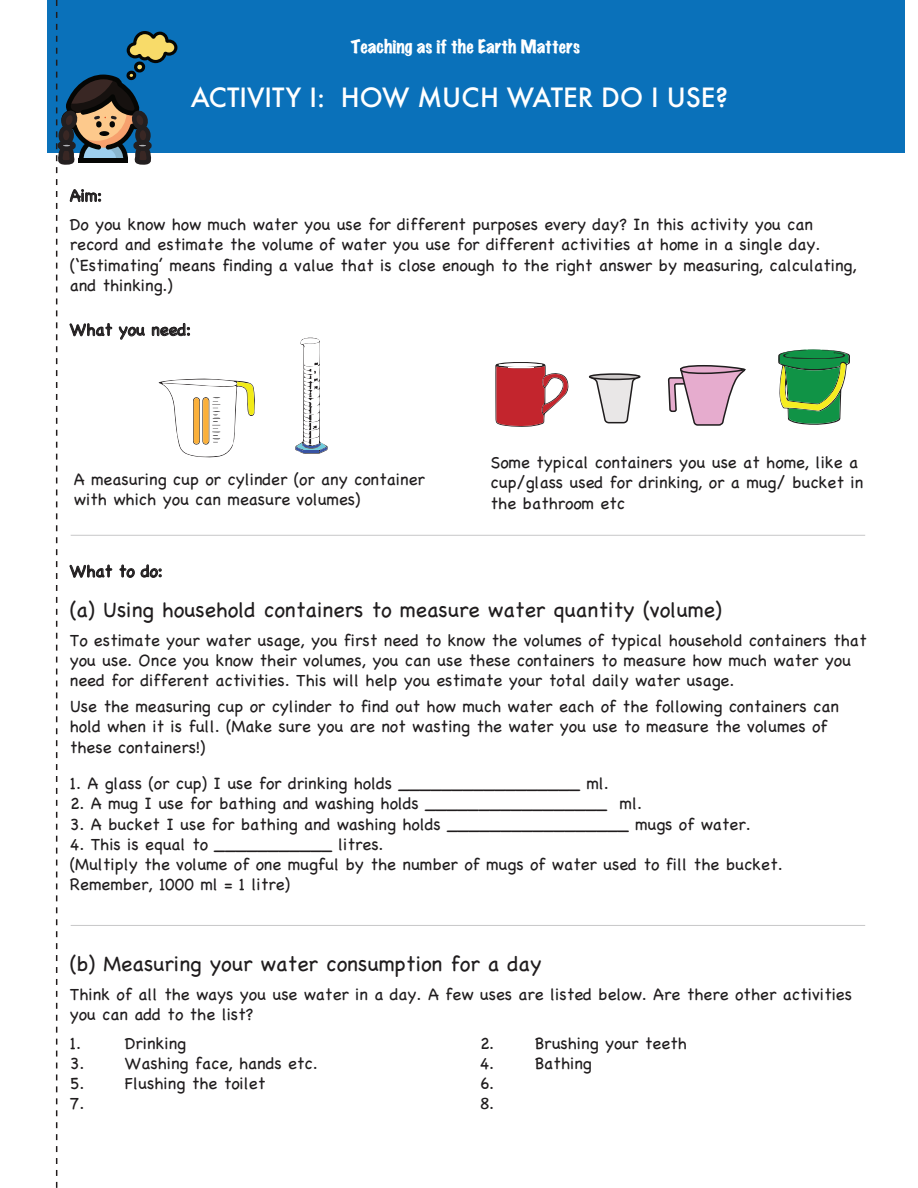
<style>
.page{position:relative;width:918px;height:1188px;background:#fff}
.page>*{position:absolute;margin:0;border:0;box-sizing:border-box;transform-origin:0 0}
.t1{font:500 25.8px "Futura";color:#fff}
.t2{font:21.45px "Chalkboard";color:#201d1e}
.t3{font:16.8px/20.2px "Chalkboard";color:#201d1e}
.t4{font:expanded 16.8px "Marker Felt";color:#fff}
</style>
<div class="page">
<div style="left:47px;top:0;width:858px;height:152px;background:#0a71ba"></div>
<hr style="left:71px;top:925px;width:794px;height:1px;background:#c7c7c8">
<svg style="left:295px;top:337px;width:33px;height:117px"></svg>
<svg style="left:778px;top:349px;width:72px;height:76px"></svg>
<svg style="left:495px;top:362px;width:74px;height:65px"></svg>
<hr style="left:71px;top:535px;width:794px;height:1px;background:#c7c7c8">
<svg style="left:588px;top:374px;width:53px;height:50px"></svg>
<div style="left:590px;top:374px;width:50px;height:5px;background:#cdc9c9;border-radius:50%"></div>
<div style="left:589px;top:373px;width:52px;height:7px;border:2px solid #201d1e;border-radius:50%"></div>
<svg style="left:667px;top:365px;width:79px;height:61px"></svg>
<svg style="left:54px;top:0;width:201px;height:1188px"></svg>
<p class="t4" style="left:351px;top:38px;width:231px">Teaching as if the Earth Matters</p>
<h1 class="t1" style="left:191px;top:80px;width:539px">ACTIVITY I: HOW MUCH WATER DO I USE?</h1>
<p class="t3" style="left:70px;top:181px;width:745px;line-height:28.8px">Aim:<br>Do you know how much water you use for different purposes every day? In this activity you can</p>
<p class="t3" style="left:70px;top:234px;width:789px">record and estimate the volume of water you use for different activities at home in a single day. (‘Estimating’ means finding a value that is close enough to the right answer by measuring, calculating, and thinking.)</p>
<p class="t3" style="left:70px;top:319px;width:123px">What you need:</p>
<p class="t3" style="left:74px;top:469px;width:353px">A measuring cup or cylinder (or any container with which you can measure volumes)</p>
<p class="t3" style="left:491px;top:452px;width:374px">Some typical containers you use at home, like a cup/glass used for drinking, or a mug/ bucket in the bathroom etc</p>
<p class="t3" style="left:70px;top:561px;width:94px">What to do:</p>
<p class="t2" style="left:70px;top:596px;width:653px">(a) Using household containers to measure water quantity (volume)</p>
<p class="t3" style="left:70px;top:630px;width:798px">To estimate your water usage, you first need to know the volumes of typical household containers that you use. Once you know their volumes, you can use these containers to measure how much water you need for different activities. This will help you estimate your total daily water usage.</p>
<p class="t3" style="left:70px;top:696px;width:771px">Use the measuring cup or cylinder to find out how much water each of the following containers can hold when it is full. (Make sure you are not wasting the water you use to measure the volumes of these containers!)</p>
<p class="t3" style="left:70px;top:773px;width:541px">1. A glass (or cup) I use for drinking holds _________________ ml.</p>
<p class="t3" style="left:70px;top:793px;width:574px">2. A mug I use for bathing and washing holds _________________ ml.</p>
<p class="t3" style="left:70px;top:814px;width:682px">3. A bucket I use for bathing and washing holds _________________ mugs of water.</p>
<p class="t3" style="left:70px;top:834px;width:714px">4. This is equal to ___________ litres.<br>(Multiply the volume of one mugful by the number of mugs of water used to fill the bucket.<br>Remember, 1000 ml = 1 litre)</p>
<p class="t2" style="left:70px;top:950px;width:473px">(b) Measuring your water consumption for a day</p>
<p class="t3" style="left:70px;top:984px;width:784px">Think of all the ways you use water in a day. A few uses are listed below. Are there other activities you can add to the list?</p>
<p class="t3" style="left:70px;top:1033px;width:13px">1.</p>
<p class="t3" style="left:125px;top:1033px;width:63px">Drinking</p>
<p class="t3" style="left:70px;top:1053px;width:16px">3.</p>
<p class="t3" style="left:125px;top:1053px;width:195px">Washing face, hands etc.</p>
<p class="t3" style="left:70px;top:1073px;width:16px">5.</p>
<p class="t3" style="left:125px;top:1073px;width:142px">Flushing the toilet</p>
<p class="t3" style="left:70px;top:1093px;width:16px">7.</p>
<p class="t3" style="left:480px;top:1033px;width:16px">2.</p>
<p class="t3" style="left:535px;top:1033px;width:154px">Brushing your teeth</p>
<p class="t3" style="left:480px;top:1053px;width:16px">4.</p>
<p class="t3" style="left:535px;top:1053px;width:59px">Bathing</p>
<p class="t3" style="left:480px;top:1073px;width:16px">6.<br>8.</p>
</div>
